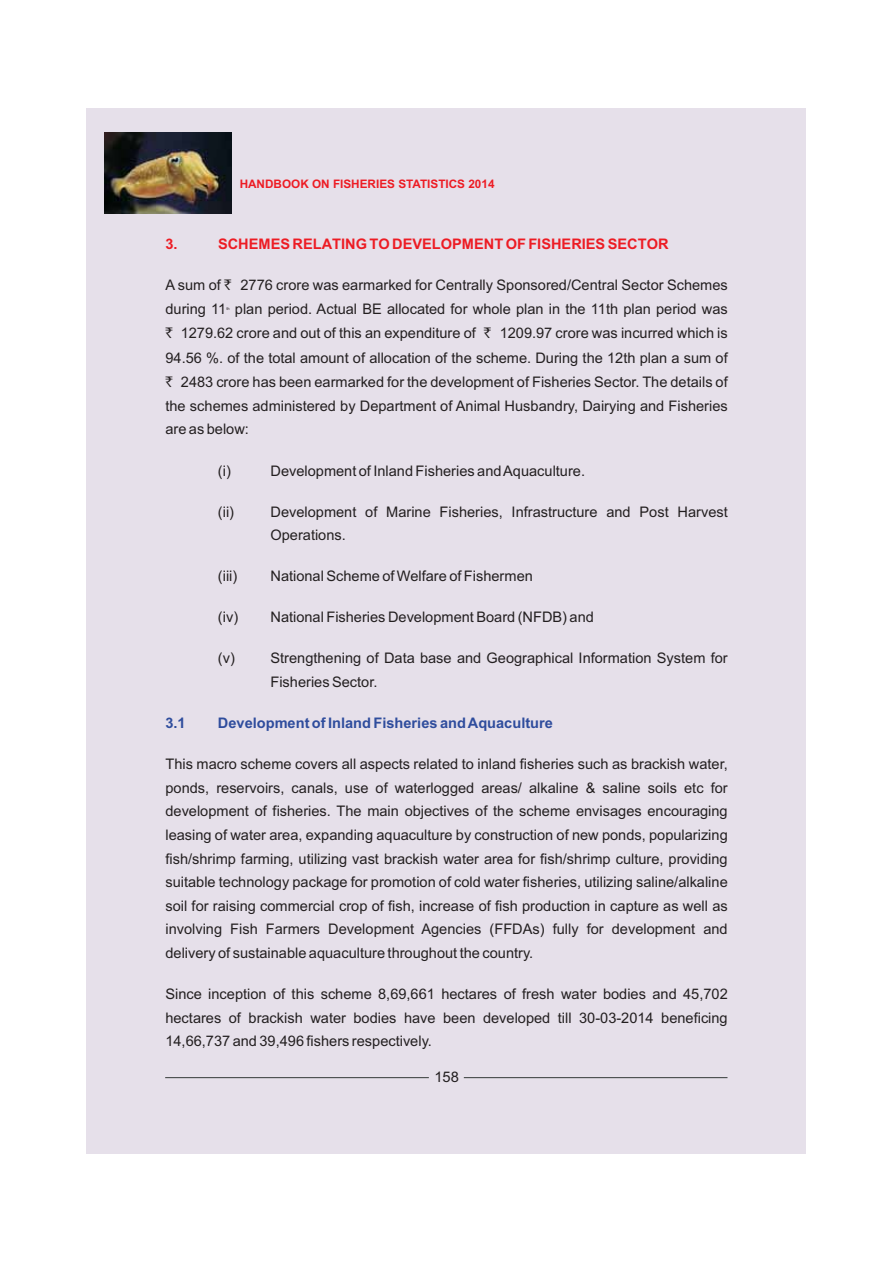
<style>
.page{position:relative;width:893px;height:1263px;background:#fff}
.page>*{position:absolute;margin:0;border:0;box-sizing:border-box;transform-origin:0 0}
.t1{font:14.55px/23.5px "Arial";color:#231f20;text-align:justify}
.t2{font:700 14.55px "Arial";color:#ed1c24}
.t3{font:700 14.55px "Arial";color:#2f4d9d}
.t4{font:700 11.7px "Arial";color:#ed1c24}
.t5{font:4.05px "Arial";color:#231f20}
.s1{font-family:"Rupee Foradian"}
</style>
<div class="page">
<div style="left:87px;top:109px;width:719px;height:1045px;background:#e6e0ea"></div>
<hr style="left:464px;top:1077px;width:263px;height:1px;background:#343938">
<hr style="left:165px;top:1077px;width:264px;height:1px;background:#343938">
<img style="left:105px;top:132px;width:127px;height:82px">
<p class="t4" style="left:240px;top:180px;width:256px">HANDBOOK ON FISHERIES STATISTICS 2014</p>
<p class="t2" style="left:165px;top:238px;width:14px">3.</p>
<p class="t2" style="left:218px;top:238px;width:452px">SCHEMES RELATING TO DEVELOPMENT OF FISHERIES SECTOR</p>
<p class="t1" style="left:165px;top:275px;width:67px">A sum of <span class="s1">`</span></p>
<p class="t1" style="left:165px;top:274px;width:564px;line-height:24.2px;text-align:right">2776 crore was earmarked for Centrally Sponsored/Central Sector Schemes<br>during 11 plan period. Actual BE allocated for whole plan in the 11th plan period was</p>
<p class="t5" style="left:226px;top:307px;width:5px">th</p>
<p class="t1" style="left:165px;top:323px;width:564px;line-height:24px"><span class="s1">`</span> 1279.62 crore and out of this an expenditure of <span class="s1">`</span> 1209.97 crore was incurred which is 94.56 %. of the total amount of allocation of the scheme. During the 12th plan a sum of <span class="s1">`</span> 2483 crore has been earmarked for the development of Fisheries Sector. The details of the schemes administered by Department of Animal Husbandry, Dairying and Fisheries are as below:</p>
<p class="t1" style="left:218px;top:460px;width:14px">(i)</p>
<p class="t1" style="left:270px;top:460px;width:316px">Development of Inland Fisheries and Aquaculture.</p>
<p class="t1" style="left:218px;top:501px;width:18px">(ii)</p>
<p class="t1" style="left:270px;top:501px;width:459px">Development of Marine Fisheries, Infrastructure and Post Harvest<br>Operations.</p>
<p class="t1" style="left:218px;top:566px;width:21px">(iii)</p>
<p class="t1" style="left:270px;top:566px;width:264px">National Scheme of Welfare of Fishermen</p>
<p class="t1" style="left:218px;top:607px;width:377px">(iv) National Fisheries Development Board (NFDB) and</p>
<p class="t1" style="left:218px;top:648px;width:19px">(v)</p>
<p class="t1" style="left:270px;top:648px;width:459px">Strengthening of Data base and Geographical Information System for<br>Fisheries Sector.</p>
<p class="t3" style="left:165px;top:718px;width:22px">3.1</p>
<p class="t3" style="left:218px;top:718px;width:336px">Development of Inland Fisheries and Aquaculture</p>
<p class="t1" style="left:165px;top:754px;width:564px">This macro scheme covers all aspects related to inland fisheries such as brackish water, ponds, reservoirs, canals, use of waterlogged areas/ alkaline &amp; saline soils etc for development of fisheries. The main objectives of the scheme envisages encouraging leasing of water area, expanding aquaculture by construction of new ponds, popularizing fish/shrimp farming, utilizing vast brackish water area for fish/shrimp culture, providing suitable technology package for promotion of cold water fisheries, utilizing saline/alkaline soil for raising commercial crop of fish, increase of fish production in capture as well as involving Fish Farmers Development Agencies (FFDAs) fully for development and delivery of sustainable aquaculture throughout the country.</p>
<p class="t1" style="left:165px;top:984px;width:564px">Since inception of this scheme 8,69,661 hectares of fresh water bodies and 45,702 hectares of brackish water bodies have been developed till 30-03-2014 beneficing 14,66,737 and 39,496 fishers respectively.</p>
<p class="t1" style="left:434px;top:1066px;width:26px">158</p>
</div>
